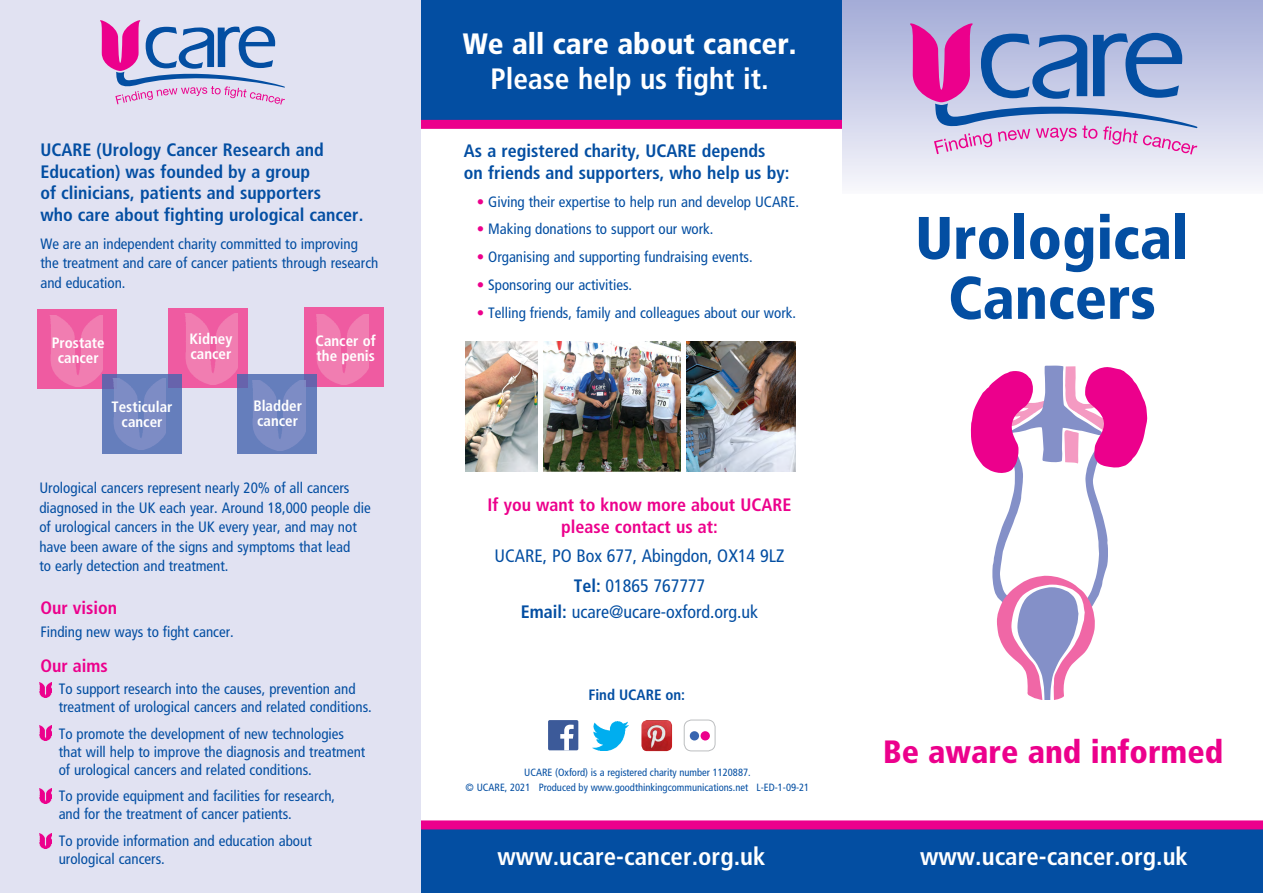
<style>
.page{position:relative;width:1263px;height:893px;background:#fff}
.page>*{position:absolute;margin:0;border:0;box-sizing:border-box;transform-origin:0 0}
.t1{font:900 condensed 60px/60px "Frutiger";color:#034ea2;text-align:center}
.t2{font:900 condensed 32.25px "Frutiger";color:#ec008c}
.t3{font:900 condensed 29.4px "Frutiger";color:#fff}
.t4{font:700 condensed 29.4px "Frutiger";color:#fff}
.t5{font:700 condensed 24.9px "Frutiger";color:#fff}
.t6{font:700 condensed 18px/21.6px "Frutiger";color:#034ea2}
.t7{font:condensed 18px/30.2px "Frutiger";color:#034ea2;text-align:center}
.t8{font:700 condensed 18px/21.6px "Frutiger";color:#ec008c;text-align:center}
.t9{font:condensed 15px/19.5px "Frutiger";color:#034ea2}
.t10{font:700 condensed 15px/15px "Frutiger";color:#fff}
.t11{font:700 condensed 15px "Frutiger";color:#034ea2}
.t12{font:condensed 10.5px/14.7px "Frutiger";color:#034ea2;text-align:center}
.s1{color:#ec008c}
.s2{font-weight:700}
</style>
<div class="page">
<div style="left:0;top:0;width:421px;height:893px;background:#e1e2f2"></div>
<div style="left:842px;top:0;width:421px;height:198px;background:linear-gradient(to bottom,#a2aad7,#f9f8fc)"></div>
<div style="left:421px;top:827px;width:842px;height:66px;background:#034ea2"></div>
<div style="left:421px;top:820px;width:842px;height:9px;background:#ec008c"></div>
<div style="left:842px;top:194px;width:421px;height:8px;background:#fff"></div>
<svg style="left:910px;top:23px;width:287px;height:132px;background:#a89ed0"></svg>
<svg style="left:100px;top:20px;width:185px;height:85px"></svg>
<div style="left:38px;top:310px;width:79px;height:79px;background:#ef5ba1"></div>
<img style="left:50px;top:316px;width:53px;height:70px">
<div style="left:169px;top:309px;width:79px;height:79px;background:#ef5ba1"></div>
<img style="left:185px;top:314px;width:53px;height:70px">
<div style="left:304px;top:307px;width:79px;height:79px;background:#ef5ba1"></div>
<img style="left:316px;top:314px;width:53px;height:71px">
<svg style="left:237px;top:374px;width:80px;height:79px;background:#657aba"></svg>
<img style="left:251px;top:380px;width:54px;height:71px">
<svg style="left:102px;top:374px;width:79px;height:79px;background:#657ab9"></svg>
<img style="left:111px;top:379px;width:55px;height:70px">
<img style="left:39px;top:682px;width:12px;height:15px">
<img style="left:39px;top:726px;width:12px;height:14px">
<img style="left:39px;top:789px;width:12px;height:14px">
<img style="left:39px;top:834px;width:12px;height:14px">
<svg style="left:971px;top:366px;width:176px;height:334px"></svg>
<div style="left:421px;top:0;width:421px;height:121px;background:#034ea2"></div>
<div style="left:421px;top:120px;width:421px;height:9px;background:#ec008c"></div>
<img style="left:465px;top:342px;width:72px;height:129px">
<img style="left:686px;top:342px;width:109px;height:129px">
<img style="left:543px;top:342px;width:138px;height:130px">
<img style="left:641px;top:720px;width:31px;height:31px">
<div style="left:548px;top:720px;width:30px;height:30px;background:#3c5a99;border-radius:2px"></div>
<svg style="left:560px;top:725px;width:14px;height:25px"></svg>
<img style="left:592px;top:721px;width:36px;height:29px">
<div style="left:684px;top:720px;width:31px;height:31px;border:1px solid #bcbec0;border-radius:7px"></div>
<div style="left:700px;top:731px;width:10px;height:9px;background:#ec008c;border-radius:50%"></div>
<div style="left:690px;top:731px;width:9px;height:9px;background:#3765b0;border-radius:50%"></div>
<p class="t6" style="left:40px;top:139px;width:324px">UCARE (Urology Cancer Research and Education) was founded by a group<br>of clinicians, patients and supporters<br>who care about fighting urological cancer.</p>
<p class="t9" style="left:40px;top:234px;width:339px">We are an independent charity committed to improving the treatment and care of cancer patients through research and education.</p>
<p class="t10" style="left:52px;top:336px;width:54px;text-align:center">Prostate cancer</p>
<p class="t10" style="left:190px;top:331px;width:44px">Kidney cancer</p>
<p class="t10" style="left:316px;top:333px;width:62px">Cancer of the penis</p>
<p class="t10" style="left:253px;top:398px;width:50px">Bladder cancer</p>
<p class="t10" style="left:112px;top:399px;width:62px;text-align:center">Testicular cancer</p>
<p class="t9" style="left:39px;top:478px;width:333px">Urological cancers represent nearly 20% of all cancers diagnosed in the UK each year. Around 18,000 people die of urological cancers in the UK every year, and may not have been aware of the signs and symptoms that lead<br>to early detection and treatment.</p>
<p class="t8" style="left:40px;top:597px;width:78px">Our vision</p>
<p class="t9" style="left:40px;top:623px;width:195px">Finding new ways to fight cancer.</p>
<p class="t8" style="left:40px;top:655px;width:69px">Our aims</p>
<p class="t9" style="left:59px;top:680px;width:315px;line-height:18px">To support research into the causes, prevention and treatment of urological cancers and related conditions.</p>
<p class="t9" style="left:59px;top:724px;width:308px;line-height:18px">To promote the development of new technologies that will help to improve the diagnosis and treatment of urological cancers and related conditions.</p>
<p class="t9" style="left:59px;top:787px;width:278px;line-height:18px">To provide equipment and facilities for research, and for the treatment of cancer patients.</p>
<p class="t9" style="left:59px;top:831px;width:255px;line-height:18px">To provide information and education about urological cancers.</p>
<h3 class="t3" style="left:463px;top:26px;width:335px">We all care about cancer.</h3>
<h3 class="t4" style="left:491px;top:62px;width:280px">Please help us fight it.</h3>
<p class="t6" style="left:464px;top:140px;width:327px">As a registered charity, UCARE depends<br>on friends and supporters, who help us by:</p>
<p class="t9" style="left:477px;top:192px;width:324px"><span class="s1">•</span> Giving their expertise to help run and develop UCARE.</p>
<p class="t9" style="left:477px;top:220px;width:238px"><span class="s1">•</span> Making donations to support our work.</p>
<p class="t9" style="left:477px;top:247px;width:277px"><span class="s1">•</span> Organising and supporting fundraising events.</p>
<p class="t9" style="left:477px;top:275px;width:157px"><span class="s1">•</span> Sponsoring our activities.</p>
<p class="t9" style="left:477px;top:303px;width:321px"><span class="s1">•</span> Telling friends, family and colleagues about our work.</p>
<p class="t8" style="left:488px;top:494px;width:305px">If you want to know more about UCARE please contact us at:</p>
<p class="t7" style="left:495px;top:541px;width:291px">UCARE, PO Box 677, Abingdon, OX14 9LZ<br><span class="s2">Tel:</span> 01865 767777</p>
<p class="t7" style="left:521px;top:597px;width:239px"><span class="s2">Email:</span> ucare@ucare-oxford.org.uk</p>
<p class="t11" style="left:588px;top:686px;width:98px">Find UCARE on:</p>
<p class="t12" style="left:466px;top:765px;width:345px">UCARE (Oxford) is a registered charity number 1120887.<br>© UCARE, 2021 Produced by www.goodthinkingcommunications.net L-ED-1-09-21</p>
<h1 class="t1" style="left:915px;top:208px;width:275px">Urological<br>Cancers</h1>
<h2 class="t2" style="left:883px;top:732px;width:342px">Be aware and informed</h2>
<h3 class="t5" style="left:498px;top:841px;width:269px">www.ucare-cancer.org.uk</h3>
<h3 class="t5" style="left:920px;top:841px;width:269px">www.ucare-cancer.org.uk</h3>
</div>
